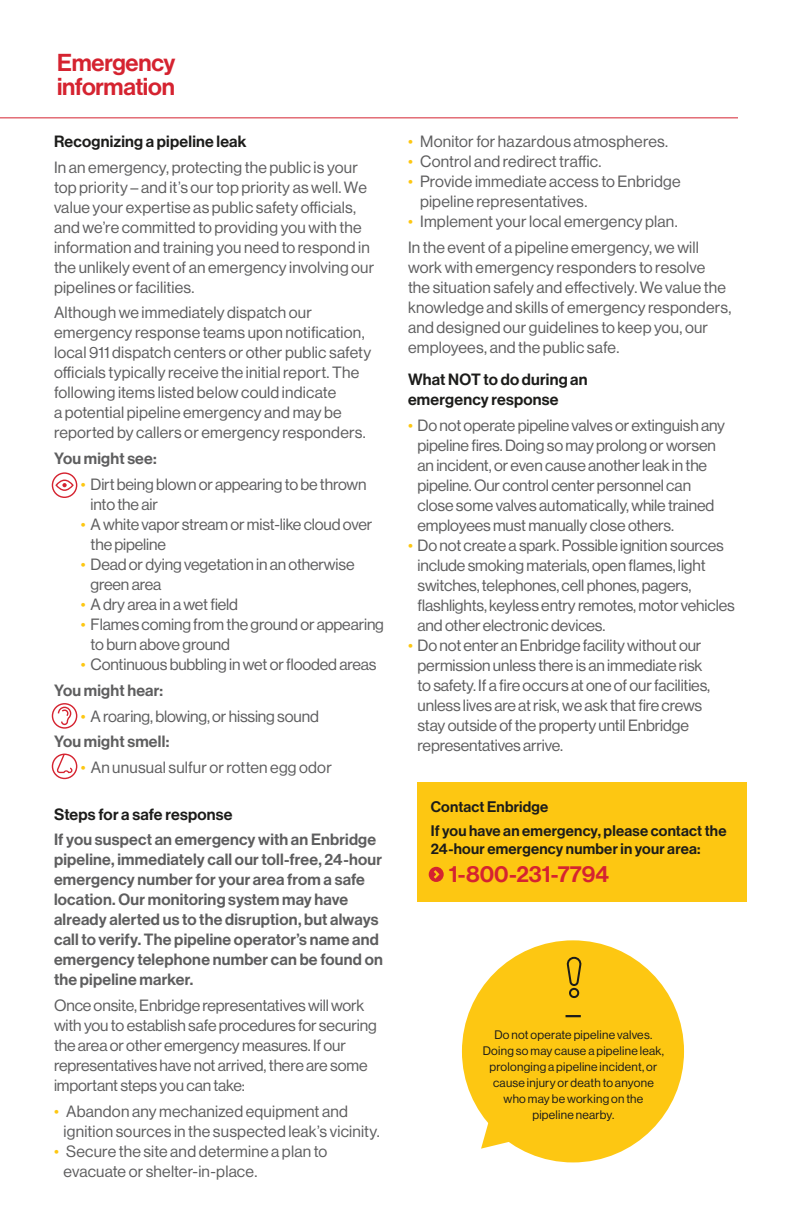
<style>
.page{position:relative;width:792px;height:1224px;background:#fff}
.page>*{position:absolute;margin:0;border:0;box-sizing:border-box;transform-origin:0 0}
.t1{font:24px/24px "N Haas Grotesk DS Std 65 Md";letter-spacing:-.01em;color:#d52330}
.t2{font:22.8px "N Haas Grotesk DS Std 65 Md";letter-spacing:-.005em;color:#d52330}
.t3{font:19.2px "N Haas Grotesk DS Std 65 Md";color:#1c1c1a}
.t4{font:16px/20px "N Haas Grotesk DS Std 55 Rg";letter-spacing:-.01em;color:#5e5e5f}
.t5{font:16px/20px "N Haas Grotesk DS Std 55 Rg";letter-spacing:.015em;color:#5e5e5f}
.t6{font:16px/20px "N Haas Grotesk DS Std 65 Md";letter-spacing:.015em;color:#5e5e5f}
.t7{font:16px/20px "N Haas Grotesk DS Std 65 Md";letter-spacing:.015em;color:#1c1c1a}
.t8{font:16px "N Haas Grotesk DS Std 55 Rg";letter-spacing:.01em;color:#5e5e5f}
.t9{font:15px/23.8px "N Haas Grotesk DS Std 65 Md";letter-spacing:.015em;color:#1c1c1a}
.t10{font:12px/16px "N Haas Grotesk DS Std 55 Rg";letter-spacing:.02em;color:#1c1c1a;text-align:center}
.s1{color:#fdc712}
</style>
<div class="page">
<hr style="left:0;top:117px;width:738px;height:1px;background:#d52330">
<svg style="left:52px;top:754px;width:25px;height:25px"></svg>
<svg style="left:52px;top:703px;width:25px;height:26px"></svg>
<svg style="left:52px;top:472px;width:25px;height:26px"></svg>
<div style="left:462px;top:940px;width:222px;height:222px;background:#fdc712;border-radius:50%"></div>
<svg style="left:481px;top:1118px;width:32px;height:31px"></svg>
<svg style="left:567px;top:956px;width:14px;height:30px"></svg>
<div style="left:569px;top:988px;width:10px;height:10px;border:2px solid #1c1c1a;border-radius:50%"></div>
<div style="left:417px;top:782px;width:330px;height:120px;background:#fdc712"></div>
<svg style="left:429px;top:867px;width:15px;height:15px"></svg>
<svg style="left:431px;top:868px;width:10px;height:13px"></svg>
<h1 class="t1" style="left:57px;top:51px;width:120px">Emergency information</h1>
<p class="t7" style="left:54px;top:132px;width:194px">Recognizing a pipeline leak</p>
<p class="t5" style="left:54px;top:157px;width:322px">In an emergency, protecting the public is your top priority – and it’s our top priority as well. We value your expertise as public safety officials, and we’re committed to providing you with the information and training you need to respond in the unlikely event of an emergency involving our pipelines or facilities.</p>
<p class="t5" style="left:54px;top:303px;width:319px">Although we immediately dispatch our emergency response teams upon notification, local 911 dispatch centers or other public safety officials typically receive the initial report. The following items listed below could indicate<br>a potential pipeline emergency and may be reported by callers or emergency responders.</p>
<p class="t6" style="left:54px;top:449px;width:104px">You might see:</p>
<p class="t4" style="left:91px;top:475px;width:278px;text-indent:-10px"><span class="s1">•</span> Dirt being blown or appearing to be thrown into the air</p>
<p class="t4" style="left:91px;top:515px;width:283px;text-indent:-10px"><span class="s1">•</span> A white vapor stream or mist-like cloud over the pipeline</p>
<p class="t4" style="left:91px;top:555px;width:266px;text-indent:-10px"><span class="s1">•</span> Dead or dying vegetation in an otherwise green area</p>
<p class="t4" style="left:81px;top:595px;width:159px"><span class="s1">•</span> A dry area in a wet field</p>
<p class="t4" style="left:91px;top:615px;width:295px;text-indent:-10px"><span class="s1">•</span> Flames coming from the ground or appearing to burn above ground</p>
<p class="t4" style="left:81px;top:655px;width:297px"><span class="s1">•</span> Continuous bubbling in wet or flooded areas</p>
<p class="t6" style="left:54px;top:680px;width:111px">You might hear:</p>
<p class="t4" style="left:81px;top:706px;width:240px"><span class="s1">•</span> A roaring, blowing, or hissing sound</p>
<p class="t6" style="left:54px;top:732px;width:117px">You might smell:</p>
<p class="t5" style="left:81px;top:758px;width:252px"><span class="s1">•</span> An unusual sulfur or rotten egg odor</p>
<p class="t7" style="left:54px;top:804px;width:180px">Steps for a safe response</p>
<p class="t6" style="left:54px;top:830px;width:330px">If you suspect an emergency with an Enbridge pipeline, immediately call our toll-free, 24-hour emergency number for your area from a safe location. Our monitoring system may have already alerted us to the disruption, but always call to verify. The pipeline operator’s name and emergency telephone number can be found on the pipeline marker.</p>
<p class="t4" style="left:54px;top:996px;width:324px">Once onsite, Enbridge representatives will work with you to establish safe procedures for securing the area or other emergency measures. If our representatives have not arrived, there are some important steps you can take:</p>
<p class="t5" style="left:64px;top:1101px;width:318px;text-indent:-10px"><span class="s1">•</span> Abandon any mechanized equipment and ignition sources in the suspected leak’s vicinity.</p>
<p class="t5" style="left:64px;top:1141px;width:265px;text-indent:-10px"><span class="s1">•</span> Secure the site and determine a plan to evacuate or shelter-in-place.</p>
<p class="t5" style="left:408px;top:132px;width:262px"><span class="s1">•</span> Monitor for hazardous atmospheres.</p>
<p class="t8" style="left:408px;top:152px;width:195px"><span class="s1">•</span> Control and redirect traffic.</p>
<p class="t5" style="left:420px;top:172px;width:262px;text-indent:-12px"><span class="s1">•</span> Provide immediate access to Enbridge pipeline representatives.</p>
<p class="t5" style="left:408px;top:209px;width:292px;line-height:25.8px"><span class="s1">•</span> Implement your local emergency plan.<br>In the event of a pipeline emergency, we will</p>
<p class="t5" style="left:408px;top:257px;width:325px">work with emergency responders to resolve the situation safely and effectively. We value the knowledge and skills of emergency responders, and designed our guidelines to keep you, our employees, and the public safe.</p>
<p class="t7" style="left:408px;top:369px;width:181px">What NOT to do during an emergency response</p>
<p class="t4" style="left:418px;top:415px;width:309px;text-indent:-10px"><span class="s1">•</span> Do not operate pipeline valves or extinguish any pipeline fires. Doing so may prolong or worsen an incident, or even cause another leak in the pipeline. Our control center personnel can close some valves automatically, while trained employees must manually close others.</p>
<p class="t4" style="left:418px;top:535px;width:319px;text-indent:-10px"><span class="s1">•</span> Do not create a spark. Possible ignition sources include smoking materials, open flames, light switches, telephones, cell phones, pagers, flashlights, keyless entry remotes, motor vehicles and other electronic devices.</p>
<p class="t4" style="left:418px;top:635px;width:294px;text-indent:-10px"><span class="s1">•</span> Do not enter an Enbridge facility without our permission unless there is an immediate risk to safety. If a fire occurs at one of our facilities, unless lives are at risk, we ask that fire crews stay outside of the property until Enbridge representatives arrive.</p>
<p class="t9" style="left:431px;top:795px;width:297px">Contact Enbridge<br>If you have an emergency, please contact the</p>
<p class="t9" style="left:431px;top:837px;width:271px">24-hour emergency number in your area:</p>
<h2 class="t2" style="left:449px;top:861px;width:162px">1-800-231-7794</h2>
<p class="t3" style="left:564px;top:1003px;width:21px">—</p>
<p class="t10" style="left:483px;top:1027px;width:183px">Do not operate pipeline valves.<br>Doing so may cause a pipeline leak, prolonging a pipeline incident, or cause injury or death to anyone who may be working on the pipeline nearby.</p>
</div>
